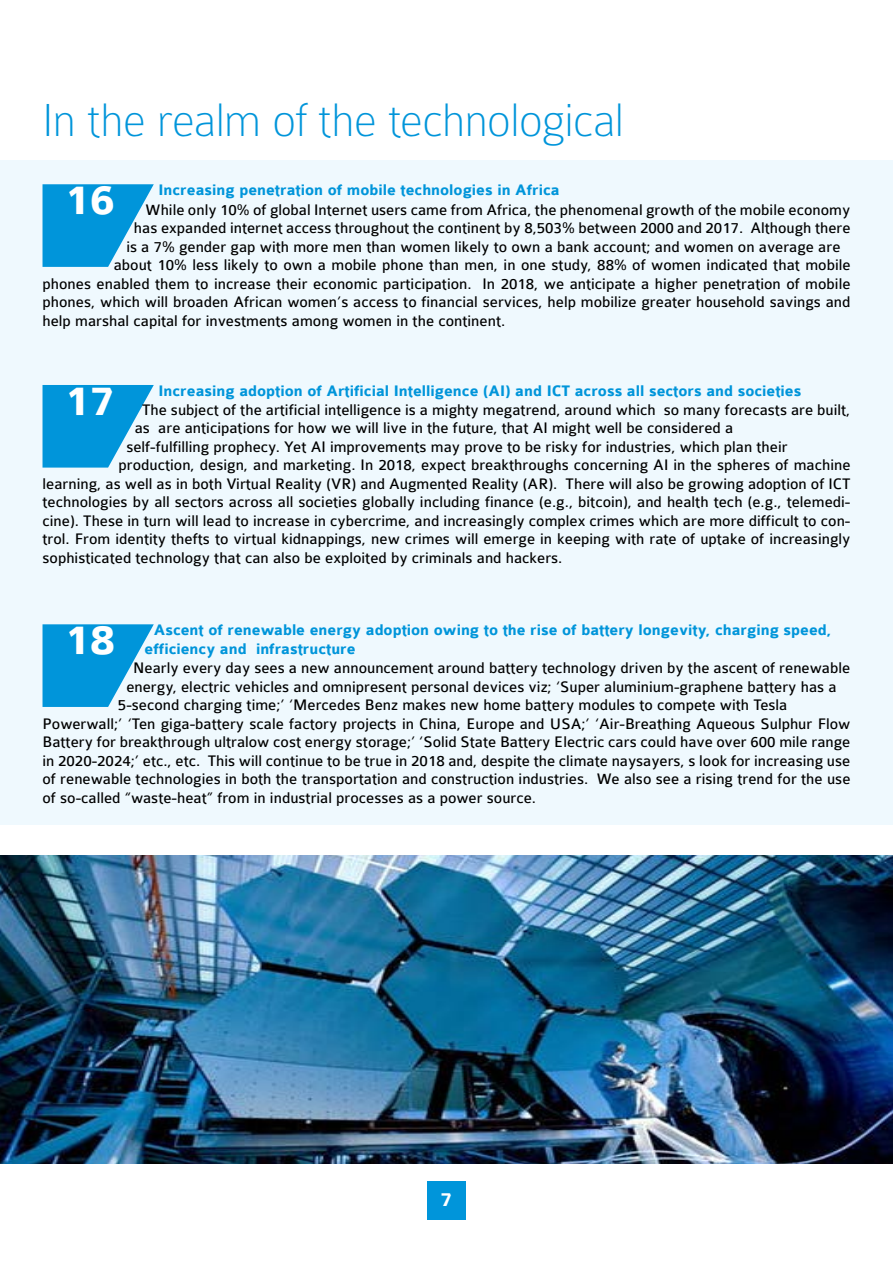
<style>
.page{position:relative;width:893px;height:1263px;background:#fff}
.page>*{position:absolute;margin:0;border:0;box-sizing:border-box;transform-origin:0 0}
.t1{font:100 49.5px "Colaborate";letter-spacing:-.015em;color:#0095da}
.t2{font:700 45px "Colaborate";color:#fff}
.t3{font:700 21px "Colaborate";color:#fff}
.t4{font:16.35px "Colaborate";color:#000}
.t5{font:700 16.35px/18.5px "Colaborate";color:#0095da}
</style>
<div class="page">
<div style="left:0;top:160px;width:893px;height:664px;background:#eff9fe"></div>
<svg style="left:43px;top:184px;width:111px;height:83px"></svg>
<svg style="left:43px;top:385px;width:111px;height:83px"></svg>
<svg style="left:43px;top:624px;width:111px;height:83px"></svg>
<img style="left:0;top:855px;width:893px;height:308px">
<div style="left:427px;top:1182px;width:38px;height:38px;background:#0095da"></div>
<h1 class="t1" style="left:43px;top:95px;width:583px">In the realm of the technological</h1>
<h2 class="t2" style="left:64px;top:176px;width:52px">16</h2>
<p class="t5" style="left:158px;top:181px;width:403px">Increasing penetration of mobile technologies in Africa</p>
<p class="t4" style="left:146px;top:201px;width:706px">While only 10% of global Internet users came from Africa, the phenomenal growth of the mobile economy</p>
<p class="t4" style="left:134px;top:219px;width:718px">has expanded internet access throughout the continent by 8,503% between 2000 and 2017. Although there</p>
<p class="t4" style="left:126px;top:238px;width:716px">is a 7% gender gap with more men than women likely to own a bank account; and women on average are</p>
<p class="t4" style="left:114px;top:256px;width:738px">about 10% less likely to own a mobile phone than men, in one study, 88% of women indicated that mobile</p>
<p class="t4" style="left:43px;top:275px;width:809px">phones enabled them to increase their economic participation. In 2018, we anticipate a higher penetration of mobile</p>
<p class="t4" style="left:43px;top:293px;width:809px">phones, which will broaden African women’s access to financial services, help mobilize greater household savings and</p>
<p class="t4" style="left:43px;top:312px;width:464px">help marshal capital for investments among women in the continent.</p>
<p class="t5" style="left:158px;top:382px;width:644px">Increasing adoption of Artificial Intelligence (AI) and ICT across all sectors and societies</p>
<h2 class="t2" style="left:64px;top:377px;width:52px">17</h2>
<p class="t4" style="left:142px;top:401px;width:710px">The subject of the artificial intelligence is a mighty megatrend, around which so many forecasts are built,</p>
<p class="t4" style="left:135px;top:419px;width:600px">as are anticipations for how we will live in the future, that AI might well be considered a</p>
<p class="t4" style="left:126px;top:438px;width:663px">self-fulfilling prophecy. Yet AI improvements may prove to be risky for industries, which plan their</p>
<p class="t4" style="left:119px;top:456px;width:733px">production, design, and marketing. In 2018, expect breakthroughs concerning AI in the spheres of machine</p>
<p class="t4" style="left:43px;top:475px;width:809px">learning, as well as in both Virtual Reality (VR) and Augmented Reality (AR). There will also be growing adoption of ICT</p>
<p class="t4" style="left:43px;top:493px;width:809px">technologies by all sectors across all societies globally including finance (e.g., bitcoin), and health tech (e.g., telemedi-</p>
<p class="t4" style="left:43px;top:512px;width:809px">cine). These in turn will lead to increase in cybercrime, and increasingly complex crimes which are more difficult to con-</p>
<p class="t4" style="left:43px;top:531px;width:809px">trol. From identity thefts to virtual kidnappings, new crimes will emerge in keeping with rate of uptake of increasingly</p>
<p class="t4" style="left:43px;top:549px;width:521px">sophisticated technology that can also be exploited by criminals and hackers.</p>
<h2 class="t2" style="left:64px;top:616px;width:52px">18</h2>
<p class="t5" style="left:145px;top:621px;width:688px;text-indent:9px">Ascent of renewable energy adoption owing to the rise of battery longevity, charging speed, efficiency and infrastructure</p>
<p class="t4" style="left:133px;top:659px;width:719px">Nearly every day sees a new announcement around battery technology driven by the ascent of renewable</p>
<p class="t4" style="left:126px;top:678px;width:712px">energy, electric vehicles and omnipresent personal devices viz; ‘Super aluminium-graphene battery has a</p>
<p class="t4" style="left:118px;top:696px;width:671px">5-second charging time;’ ‘Mercedes Benz makes new home battery modules to compete with Tesla</p>
<p class="t4" style="left:43px;top:715px;width:809px">Powerwall;’ ‘Ten giga-battery scale factory projects in China, Europe and USA;’ ‘Air-Breathing Aqueous Sulphur Flow</p>
<p class="t4" style="left:43px;top:733px;width:809px">Battery for breakthrough ultralow cost energy storage;’ ‘Solid State Battery Electric cars could have over 600 mile range</p>
<p class="t4" style="left:43px;top:752px;width:809px">in 2020-2024;’ etc., etc. This will continue to be true in 2018 and, despite the climate naysayers, s look for increasing use</p>
<p class="t4" style="left:43px;top:771px;width:809px">of renewable technologies in both the transportation and construction industries. We also see a rising trend for the use</p>
<p class="t4" style="left:43px;top:789px;width:495px">of so-called “waste-heat” from in industrial processes as a power source.</p>
<p class="t3" style="left:441px;top:1188px;width:13px">7</p>
</div>
